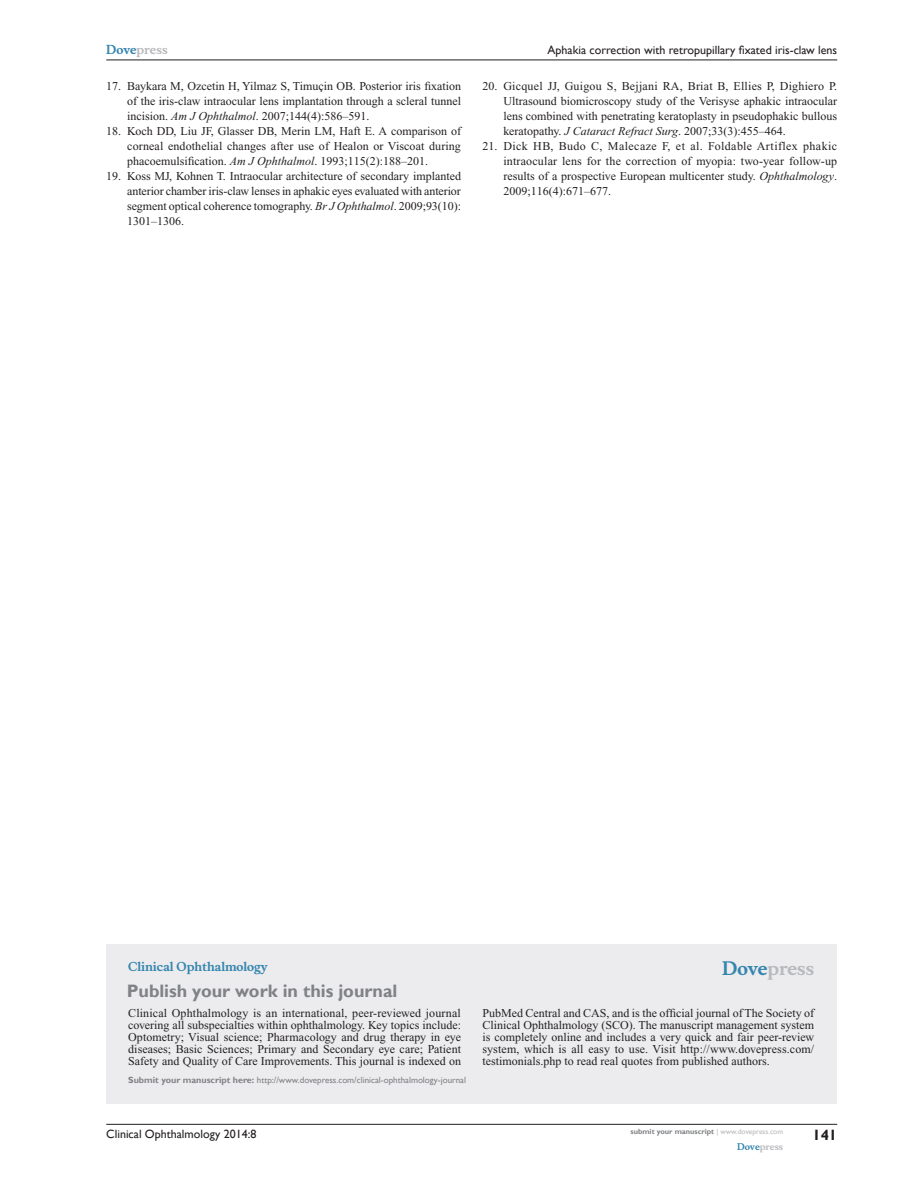
<style>
.page{position:relative;width:918px;height:1188px;background:#fff}
.page>*{position:absolute;margin:0;border:0;box-sizing:border-box;transform-origin:0 0}
.PromBx-H1{font:700 18px "Gill Sans";color:#808285}
.PromBx-Brand{font:700 18px "Musee";color:#b8b9bc}
.t1{font:700 15px "Gill Sans";color:#231f20}
.RefNL2{font:12px/15px "Times New Roman";color:#231f20;text-align:justify}
.PromBx-Tx{font:12px/12px "Times New Roman";color:#231f20;text-align:justify}
.t2{font:12px "Gill Sans";color:#231f20}
.PromBx-JrnlName{font:700 12px "Musee";color:#3485ae}
.t3{font:700 12px "Musee";color:#b8b9bc}
.PromBx-SubmitMssWebA{font:9px "Gill Sans";color:#808285}
.t4{font:700 9px "Musee";color:#b8b9bc}
.t5{font:700 7.5px "Gill Sans";color:#808285}
.s1{color:#3485ae}
.s2{font-style:italic}
.s3{font-weight:700}
.s4{font-weight:400;color:#b8b9bc}
</style>
<div class="page">
<div style="left:106px;top:944px;width:731px;height:159px;background:#ececee"></div>
<hr style="left:106px;top:1124px;width:731px;height:1px;background:#231f20">
<hr style="left:106px;top:60px;width:731px;height:1px;background:#231f20">
<p class="t3" style="left:106px;top:43px;width:63px"><span class="s1">Dove</span>press</p>
<p class="RefNL2" style="left:127px;top:79px;width:335px;text-indent:-21px">17. Baykara M, Ozcetin H, Yilmaz S, Timuçin OB. Posterior iris fixation of the iris-claw intraocular lens implantation through a scleral tunnel incision. <span class="s2">Am J Ophthalmol</span>. 2007;144(4):586–591.</p>
<p class="RefNL2" style="left:127px;top:124px;width:335px;text-indent:-21px">18. Koch DD, Liu JF, Glasser DB, Merin LM, Haft E. A comparison of corneal endothelial changes after use of Healon or Viscoat during phacoemulsification. <span class="s2">Am J Ophthalmol</span>. 1993;115(2):188–201.</p>
<p class="RefNL2" style="left:127px;top:169px;width:335px;text-indent:-21px">19. Koss MJ, Kohnen T. Intraocular architecture of secondary implanted anterior chamber iris-claw lenses in aphakic eyes evaluated with anterior segment optical coherence tomography. <span class="s2">Br J Ophthalmol</span>. 2009;93(10):<br>1301–1306.</p>
<p class="t2" style="left:548px;top:43px;width:291px">Aphakia correction with retropupillary fixated iris-claw lens</p>
<p class="RefNL2" style="left:503px;top:79px;width:335px;text-indent:-21px">20. Gicquel JJ, Guigou S, Bejjani RA, Briat B, Ellies P, Dighiero P.<br>Ultrasound biomicroscopy study of the Verisyse aphakic intraocular lens combined with penetrating keratoplasty in pseudophakic bullous keratopathy. <span class="s2">J Cataract Refract Surg</span>. 2007;33(3):455–464.</p>
<p class="RefNL2" style="left:503px;top:139px;width:335px;text-indent:-21px">21. Dick HB, Budo C, Malecaze F, et al. Foldable Artiflex phakic intraocular lens for the correction of myopia: two-year follow-up results of a prospective European multicenter study. <span class="s2">Ophthalmology</span>.<br>2009;116(4):671–677.</p>
<p class="PromBx-JrnlName" style="left:128px;top:959px;width:141px">Clinical Ophthalmology</p>
<p class="PromBx-H1" style="left:127px;top:980px;width:272px">Publish your work in this journal</p>
<p class="PromBx-Brand" style="left:722px;top:958px;width:94px"><span class="s1">Dove</span>press</p>
<p class="PromBx-Tx" style="left:128px;top:1007px;width:334px">Clinical Ophthalmology is an international, peer-reviewed journal covering all subspecialties within ophthalmology. Key topics include:<br>Optometry; Visual science; Pharmacology and drug therapy in eye diseases; Basic Sciences; Primary and Secondary eye care; Patient Safety and Quality of Care Improvements. This journal is indexed on</p>
<p class="PromBx-Tx" style="left:482px;top:1007px;width:333px">PubMed Central and CAS, and is the official journal of The Society of Clinical Ophthalmology (SCO). The manuscript management system is completely online and includes a very quick and fair peer-review system, which is all easy to use. Visit http://www.dovepress.com/ testimonials.php to read real quotes from published authors.</p>
<p class="PromBx-SubmitMssWebA" style="left:128px;top:1075px;width:339px"><span class="s3">Submit your manuscript here:</span> http://www.dovepress.com/clinical-ophthalmology-journal</p>
<p class="t2" style="left:106px;top:1127px;width:152px">Clinical Ophthalmology 2014:8</p>
<p class="t5" style="left:631px;top:1127px;width:154px">submit your manuscript <span class="s4">| www.dovepress.com</span></p>
<p class="t4" style="left:737px;top:1141px;width:48px"><span class="s1">Dove</span>press</p>
<p class="t1" style="left:812px;top:1126px;width:26px">141</p>
</div>
